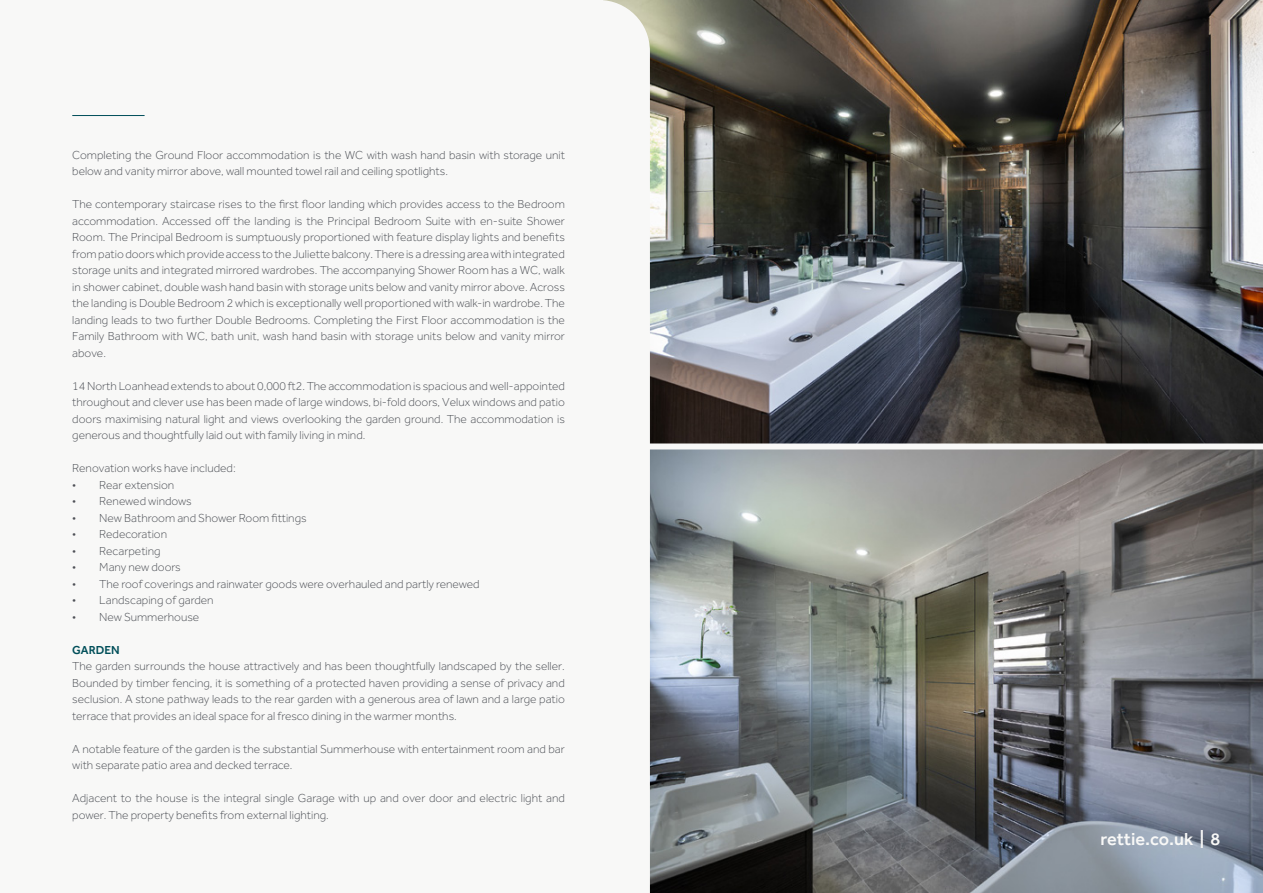
<style>
.page{position:relative;width:1263px;height:893px;background:#fff}
.page>*{position:absolute;margin:0;border:0;box-sizing:border-box;transform-origin:0 0}
.t1{font:500 18px "Effra";color:#f8f8f7}
.t2{font:300 12px/16.5px "Effra";color:#4d5056}
.t3{font:500 12px "Effra";color:#004e59}
</style>
<div class="page">
<img style="left:650px;top:449px;width:613px;height:444px">
<img style="left:650px;top:0;width:613px;height:443px">
<div style="left:540px;top:443px;width:723px;height:6px;background:#f8f8f7"></div>
<hr style="left:72px;top:115px;width:73px;height:1px;background:#004e59">
<p class="t2" style="left:72px;top:146px;width:494px">Completing the Ground Floor accommodation is the WC with wash hand basin with storage unit below and vanity mirror above, wall mounted towel rail and ceiling spotlights.</p>
<p class="t2" style="left:72px;top:196px;width:494px;text-align:justify">The contemporary staircase rises to the first floor landing which provides access to the Bedroom accommodation. Accessed off the landing is the Principal Bedroom Suite with en-suite Shower Room. The Principal Bedroom is sumptuously proportioned with feature display lights and benefits from patio doors which provide access to the Juliette balcony. There is a dressing area with integrated storage units and integrated mirrored wardrobes. The accompanying Shower Room has a WC, walk in shower cabinet, double wash hand basin with storage units below and vanity mirror above. Across the landing is Double Bedroom 2 which is exceptionally well proportioned with walk-in wardrobe. The landing leads to two further Double Bedrooms. Completing the First Floor accommodation is the Family Bathroom with WC, bath unit, wash hand basin with storage units below and vanity mirror above.</p>
<p class="t2" style="left:72px;top:377px;width:494px;text-align:justify">14 North Loanhead extends to about 0,000 ft2. The accommodation is spacious and well-appointed throughout and clever use has been made of large windows, bi-fold doors, Velux windows and patio doors maximising natural light and views overlooking the garden ground. The accommodation is generous and thoughtfully laid out with family living in mind.</p>
<p class="t2" style="left:72px;top:460px;width:165px">Renovation works have included:</p>
<p class="t2" style="left:72px;top:476px;width:104px">• Rear extension</p>
<p class="t2" style="left:72px;top:493px;width:121px">• Renewed windows</p>
<p class="t2" style="left:72px;top:509px;width:236px">• New Bathroom and Shower Room fittings</p>
<p class="t2" style="left:72px;top:526px;width:96px">• Redecoration</p>
<p class="t2" style="left:72px;top:542px;width:90px">• Recarpeting</p>
<p class="t2" style="left:72px;top:559px;width:110px">• Many new doors</p>
<p class="t2" style="left:72px;top:575px;width:409px">• The roof coverings and rainwater goods were overhauled and partly renewed</p>
<p class="t2" style="left:72px;top:592px;width:143px">• Landscaping of garden</p>
<p class="t2" style="left:72px;top:608px;width:129px">• New Summerhouse</p>
<p class="t3" style="left:72px;top:642px;width:49px">GARDEN</p>
<p class="t2" style="left:72px;top:658px;width:494px;text-align:justify">The garden surrounds the house attractively and has been thoughtfully landscaped by the seller.<br>Bounded by timber fencing, it is something of a protected haven providing a sense of privacy and seclusion. A stone pathway leads to the rear garden with a generous area of lawn and a large patio terrace that provides an ideal space for al fresco dining in the warmer months.</p>
<p class="t2" style="left:72px;top:740px;width:494px">A notable feature of the garden is the substantial Summerhouse with entertainment room and bar with separate patio area and decked terrace.</p>
<p class="t2" style="left:72px;top:790px;width:494px">Adjacent to the house is the integral single Garage with up and over door and electric light and power. The property benefits from external lighting.</p>
<p class="t1" style="left:1100px;top:828px;width:122px">rettie.co.uk | 8</p>
</div>
